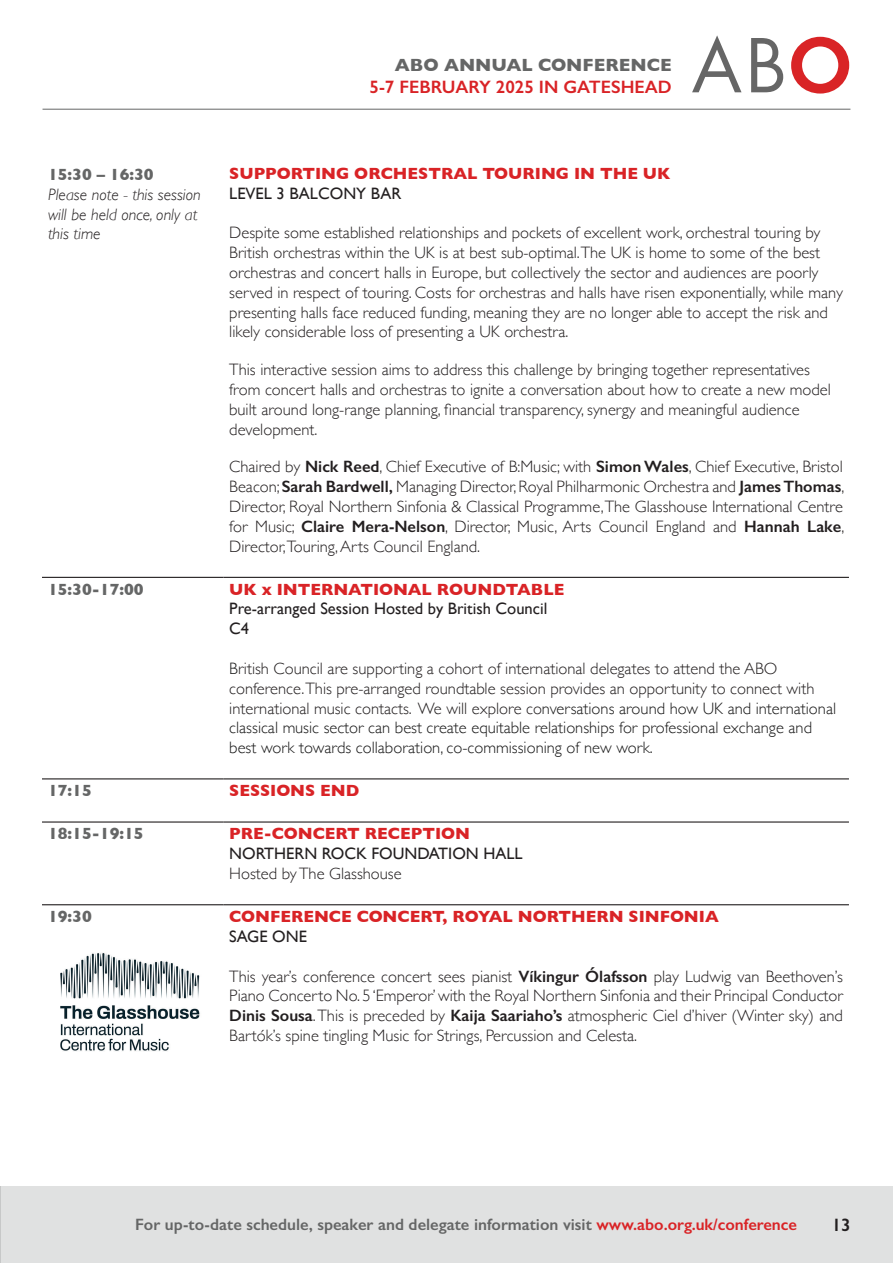
<style>
.page{position:relative;width:893px;height:1263px;background:#fff}
.page>*{position:absolute;margin:0;border:0;box-sizing:border-box;transform-origin:0 0}
.t1{font:600 18px "Gill Sans";color:#d92326}
.t2{font:700 18px "Gill Sans";color:#656666}
.t3{font:600 18px "Gill Sans";color:#231f20}
.t4{font:300 16.5px/19.8px "Gill Sans";color:#231f20}
.t5{font:700 16.5px "Gill Sans";color:#d92326}
.t6{font:16.5px "Gill Sans";color:#231f20}
.t7{font:600 16.5px "Gill Sans";color:#656666}
.t8{font:italic 300 16.5px/19.8px "Gill Sans";color:#231f20}
.t9{font:700 16.5px "Gill Sans";color:#656666}
.s1{font-weight:700;font-style:normal;color:#656666}
.s2{font-weight:600}
.s3{color:#191919}
.s4{color:#d92326}
</style>
<div class="page">
<div style="left:0;top:1187px;width:893px;height:76px;background:#e0e1e1"></div>
<hr style="left:0;top:1187px;width:1px;height:76px;background:#656666">
<svg style="left:692px;top:35px;width:49px;height:57px"></svg>
<svg style="left:751px;top:38px;width:32px;height:54px"></svg>
<svg style="left:791px;top:37px;width:58px;height:57px"></svg>
<hr style="left:43px;top:109px;width:807px;height:1px;background:#656666">
<hr style="left:42px;top:821px;width:181px;height:1px;background:#231f20">
<hr style="left:223px;top:821px;width:626px;height:1px;background:#231f20">
<hr style="left:42px;top:904px;width:181px;height:1px;background:#231f20">
<hr style="left:223px;top:904px;width:626px;height:1px;background:#231f20">
<hr style="left:42px;top:778px;width:181px;height:1px;background:#231f20">
<hr style="left:223px;top:778px;width:626px;height:1px;background:#231f20">
<hr style="left:42px;top:577px;width:181px;height:1px;background:#231f20">
<hr style="left:223px;top:577px;width:626px;height:1px;background:#231f20">
<img style="left:60px;top:953px;width:140px;height:98px">
<p class="t2" style="left:395px;top:51px;width:278px">ABO ANNUAL CONFERENCE</p>
<p class="t1" style="left:370px;top:76px;width:304px">5-7 FEBRUARY 2025 IN GATESHEAD</p>
<p class="t8" style="left:48px;top:165px;width:154px"><span class="s1">15:30 – 16:30<br></span>Please note - this session will be held once, only at this time</p>
<p class="t5" style="left:229px;top:160px;width:443px">SUPPORTING ORCHESTRAL TOURING IN THE UK</p>
<p class="t6" style="left:229px;top:183px;width:174px">LEVEL 3 BALCONY BAR</p>
<p class="t4" style="left:229px;top:222px;width:615px">Despite some established relationships and pockets of excellent work, orchestral touring by British orchestras within the UK is at best sub-optimal.The UK is home to some of the best orchestras and concert halls in Europe, but collectively the sector and audiences are poorly served in respect of touring. Costs for orchestras and halls have risen exponentially, while many presenting halls face reduced funding, meaning they are no longer able to accept the risk and likely considerable loss of presenting a UK orchestra.</p>
<p class="t4" style="left:229px;top:359px;width:603px">This interactive session aims to address this challenge by bringing together representatives from concert halls and orchestras to ignite a conversation about how to create a new model built around long-range planning, financial transparency, synergy and meaningful audience development.</p>
<p class="t4" style="left:229px;top:456px;width:616px;text-align:justify">Chaired by <span class="s2">Nick Reed</span>, Chief Executive of B:Music; with <span class="s2">Simon Wales</span>, Chief Executive, Bristol Beacon; <span class="s2">Sarah Bardwell,</span> Managing Director, Royal Philharmonic Orchestra and <span class="s2">James Thomas</span>, Director, Royal Northern Sinfonia &amp; Classical Programme, The Glasshouse International Centre for Music; <span class="s2">Claire Mera-Nelson</span>, Director, Music, Arts Council England and <span class="s2">Hannah Lake</span>, Director,Touring, Arts Council England.</p>
<p class="t9" style="left:48px;top:576px;width:97px">15:30-17:00</p>
<p class="t5" style="left:229px;top:576px;width:337px">UK x INTERNATIONAL ROUNDTABLE</p>
<p class="t6" style="left:229px;top:599px;width:320px">Pre-arranged Session Hosted by British Council</p>
<p class="t6" style="left:229px;top:619px;width:21px">C4</p>
<p class="t4" style="left:229px;top:658px;width:608px"><span class="s3">B</span>ritish Council are supporting a cohort of international delegates to attend the ABO conference.This pre-arranged roundtable session provides an opportunity to connect with international music contacts. We will explore co<span class="s3">nversations around how UK and international classical music sector can best create equitable relationships for professional exchange and best work towards collaboration, co-commissioning of new work.</span></p>
<p class="t9" style="left:48px;top:778px;width:45px">17:15</p>
<p class="t5" style="left:229px;top:777px;width:132px">SESSIONS END</p>
<p class="t9" style="left:48px;top:821px;width:97px">18:15-19:15</p>
<p class="t5" style="left:229px;top:821px;width:242px">PRE-CONCERT RECEPTION</p>
<p class="t6" style="left:229px;top:844px;width:295px">NORTHERN ROCK FOUNDATION HALL</p>
<p class="t4" style="left:229px;top:863px;width:174px">Hosted by The Glasshouse</p>
<p class="t9" style="left:48px;top:903px;width:45px">19:30</p>
<p class="t5" style="left:229px;top:903px;width:491px">CONFERENCE CONCERT, ROYAL NORTHERN SINFONIA</p>
<p class="t6" style="left:229px;top:926px;width:79px">SAGE ONE</p>
<p class="t4" style="left:229px;top:965px;width:615px;text-align:justify">This year’s conference concert sees pianist <span class="s2">Víkingur Ólafsson</span> play Ludwig van Beethoven’s Piano Concerto No. 5 ‘Emperor’ with the Royal Northern Sinfonia and their Principal Conductor <span class="s2">Dinis Sousa</span>. This is preceded by <span class="s2">Kaija Saariaho’s</span> atmospheric Ciel d’hiver (Winter sky) and Bartók’s spine tingling Music for Strings, Percussion and Celesta.</p>
<p class="t7" style="left:135px;top:1214px;width:663px">For up-to-date schedule, speaker and delegate information visit <span class="s4">www.abo.org.uk/conference</span></p>
<p class="t3" style="left:832px;top:1214px;width:21px">13</p>
</div>
